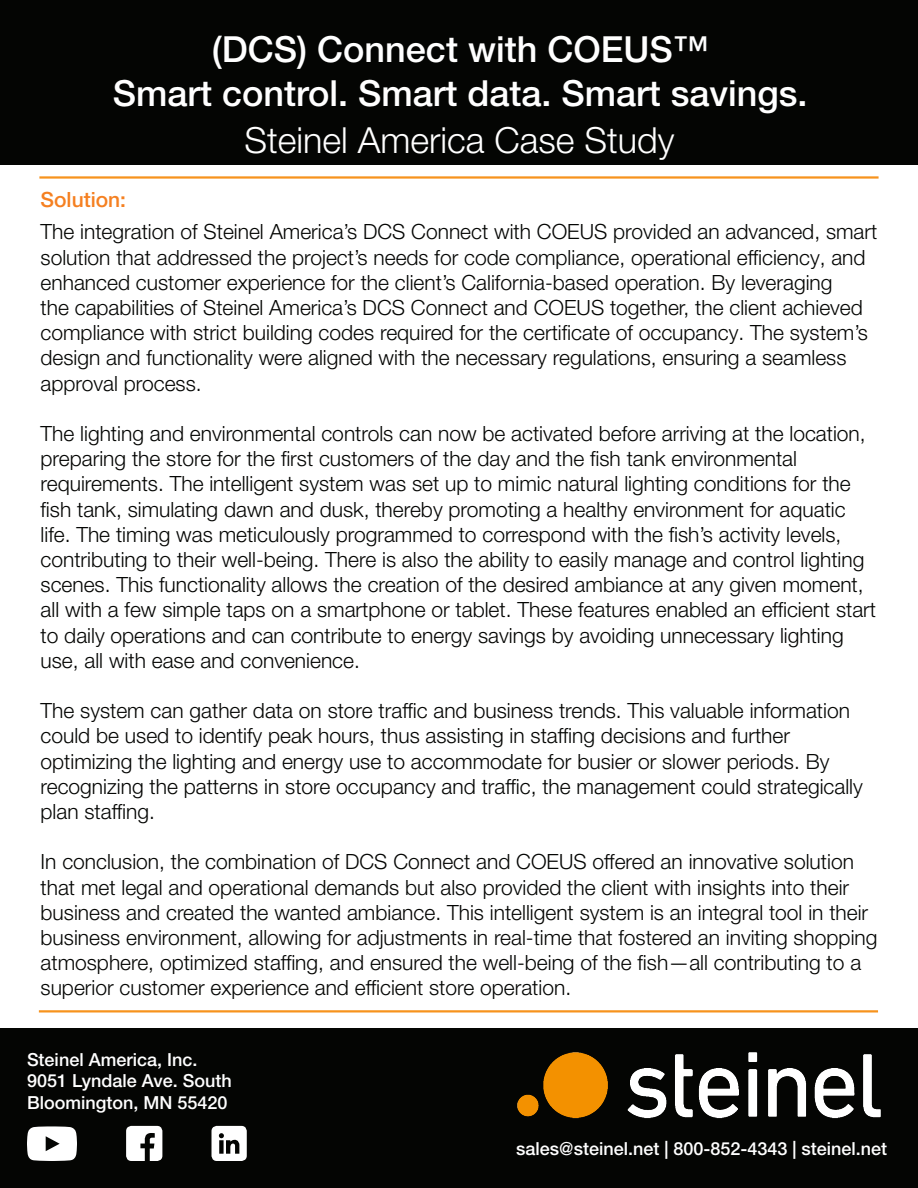
<style>
.page{position:relative;width:918px;height:1188px;background:#fff}
.page>*{position:absolute;margin:0;border:0;box-sizing:border-box;transform-origin:0 0}
.t1{font:500 36px "Helvetica Neue LT Pro";color:#fff}
.t2{font:300 36px "Helvetica Neue LT Pro";color:#fff}
.t3{font:300 21px/25.2px "Helvetica Neue LT Pro";color:#040503}
.t4{font:500 21px "Helvetica Neue LT Pro";color:#f58021}
.t5{font:500 18px "Helvetica Neue LT Pro";color:#fff}
</style>
<div class="page">
<div style="left:0;top:0;width:918px;height:164px;background:#040503"></div>
<div style="left:0;top:1029px;width:918px;height:159px;background:#040503"></div>
<img style="left:517px;top:1052px;width:364px;height:66px">
<hr style="left:39px;top:176px;width:840px;height:3px;background:#f7931d">
<hr style="left:39px;top:1010px;width:839px;height:2px;background:#f7931d">
<svg style="left:212px;top:1126px;width:35px;height:35px"></svg>
<svg style="left:126px;top:1126px;width:36px;height:35px"></svg>
<svg style="left:27px;top:1126px;width:50px;height:35px"></svg>
<p class="t1" style="left:212px;top:28px;width:498px">(DCS) Connect with COEUS™</p>
<p class="t1" style="left:113px;top:71px;width:696px">Smart control. Smart data. Smart savings.</p>
<p class="t4" style="left:41px;top:187px;width:87px">Solution:</p>
<p class="t2" style="left:245px;top:118px;width:432px">Steinel America Case Study</p>
<p class="t3" style="left:41px;top:219px;width:838px">The integration of Steinel America’s DCS Connect with COEUS provided an advanced, smart solution that addressed the project’s needs for code compliance, operational efficiency, and enhanced customer experience for the client’s California-based operation. By leveraging<br>the capabilities of Steinel America’s DCS Connect and COEUS together, the client achieved compliance with strict building codes required for the certificate of occupancy. The system’s design and functionality were aligned with the necessary regulations, ensuring a seamless approval process.</p>
<p class="t3" style="left:41px;top:420px;width:827px">The lighting and environmental controls can now be activated before arriving at the location, preparing the store for the first customers of the day and the fish tank environmental</p>
<p class="t3" style="left:41px;top:471px;width:837px">requirements. The intelligent system was set up to mimic natural lighting conditions for the fish tank, simulating dawn and dusk, thereby promoting a healthy environment for aquatic life. The timing was meticulously programmed to correspond with the fish’s activity levels, contributing to their well-being. There is also the ability to easily manage and control lighting scenes. This functionality allows the creation of the desired ambiance at any given moment, all with a few simple taps on a smartphone or tablet. These features enabled an efficient start to daily operations and can contribute to energy savings by avoiding unnecessary lighting use, all with ease and convenience.</p>
<p class="t3" style="left:41px;top:698px;width:811px">The system can gather data on store traffic and business trends. This valuable information could be used to identify peak hours, thus assisting in staffing decisions and further</p>
<p class="t3" style="left:41px;top:748px;width:790px">optimizing the lighting and energy use to accommodate for busier or slower periods. By</p>
<p class="t3" style="left:41px;top:773px;width:824px">recognizing the patterns in store occupancy and traffic, the management could strategically plan staffing.</p>
<p class="t3" style="left:41px;top:849px;width:838px">In conclusion, the combination of DCS Connect and COEUS offered an innovative solution that met legal and operational demands but also provided the client with insights into their business and created the wanted ambiance. This intelligent system is an integral tool in their business environment, allowing for adjustments in real-time that fostered an inviting shopping atmosphere, optimized staffing, and ensured the well-being of the fish—all contributing to a superior customer experience and efficient store operation.</p>
<p class="t5" style="left:27px;top:1049px;width:172px">Steinel America, Inc.</p>
<p class="t5" style="left:27px;top:1070px;width:206px">9051 Lyndale Ave. South</p>
<p class="t5" style="left:27px;top:1092px;width:202px">Bloomington, MN 55420</p>
<p class="t5" style="left:516px;top:1138px;width:372px">sales@steinel.net | 800-852-4343 | steinel.net</p>
</div>
